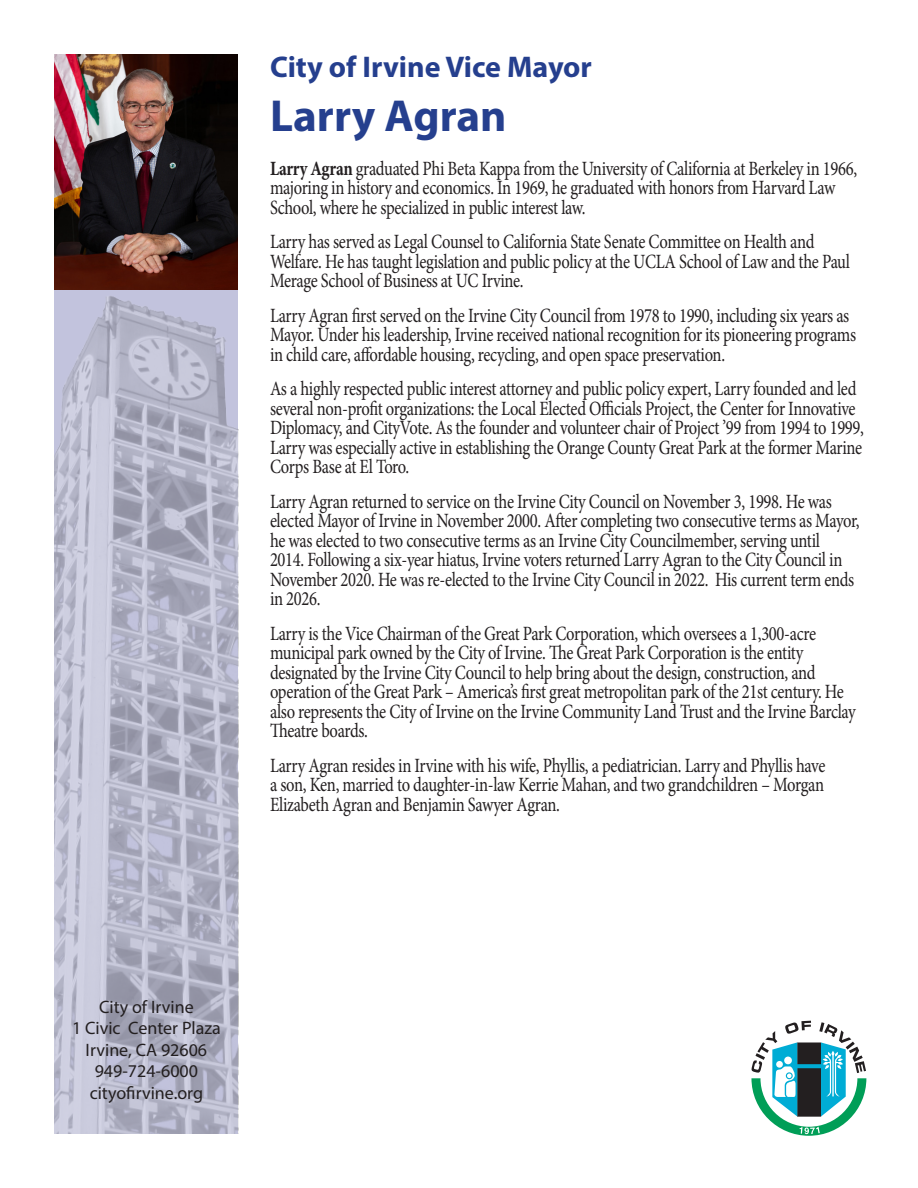
<style>
.page{position:relative;width:918px;height:1188px;background:#fff}
.page>*{position:absolute;margin:0;border:0;box-sizing:border-box;transform-origin:0 0}
.t1{font:700 45px "Myriad Pro";color:#253f8e}
.t2{font:700 30px "Myriad Pro";color:#253f8e}
.body{font:20.25px/19.5px "Minion Pro";letter-spacing:-.02em;color:#231f20;scale:.82 1}
.t3{font:18px/21.6px "Myriad Pro";color:#231f20;text-align:center}
.s1{font-weight:700}
</style>
<div class="page">
<img style="left:54px;top:54px;width:184px;height:1080px">
<svg style="left:751px;top:1021px;width:115px;height:115px"></svg>
<p class="t2" style="left:270px;top:47px;width:324px">City of Irvine Vice Mayor</p>
<p class="t1" style="left:270px;top:86px;width:238px">Larry Agran</p>
<p class="body" style="left:270px;top:159px;width:718px"><span class="s1">Larry Agran</span> graduated Phi Beta Kappa from the University of California at Berkeley in 1966, majoring in history and economics. In 1969, he graduated with honors from Harvard Law<br>School, where he specialized in public interest law.</p>
<p class="body" style="left:270px;top:232px;width:709px">Larry has served as Legal Counsel to California State Senate Committee on Health and<br>Welfare. He has taught legislation and public policy at the UCLA School of Law and the Paul<br>Merage School of Business at UC Irvine.</p>
<p class="body" style="left:270px;top:306px;width:716px">Larry Agran first served on the Irvine City Council from 1978 to 1990, including six years as<br>Mayor. Under his leadership, Irvine received national recognition for its pioneering programs in child care, affordable housing, recycling, and open space preservation.</p>
<p class="body" style="left:270px;top:379px;width:726px">As a highly respected public interest attorney and public policy expert, Larry founded and led several non-profit organizations: the Local Elected Officials Project, the Center for Innovative Diplomacy, and CityVote. As the founder and volunteer chair of Project ’99 from 1994 to 1999, Larry was especially active in establishing the Orange County Great Park at the former Marine Corps Base at El Toro.</p>
<p class="body" style="left:270px;top:492px;width:721px">Larry Agran returned to service on the Irvine City Council on November 3, 1998. He was elected Mayor of Irvine in November 2000. After completing two consecutive terms as Mayor, he was elected to two consecutive terms as an Irvine City Councilmember, serving until<br>2014. Following a six-year hiatus, Irvine voters returned Larry Agran to the City Council in November 2020. He was re-elected to the Irvine City Council in 2022. His current term ends in 2026.</p>
<p class="body" style="left:270px;top:624px;width:716px">Larry is the Vice Chairman of the Great Park Corporation, which oversees a 1,300-acre municipal park owned by the City of Irvine. The Great Park Corporation is the entity designated by the Irvine City Council to help bring about the design, construction, and operation of the Great Park – America’s first great metropolitan park of the 21st century. He also represents the City of Irvine on the Irvine Community Land Trust and the Irvine Barclay Theatre boards.</p>
<p class="body" style="left:270px;top:756px;width:679px;text-align:justify">Larry Agran resides in Irvine with his wife, Phyllis, a pediatrician. Larry and Phyllis have a son, Ken, married to daughter-in-law Kerrie Mahan, and two grandchildren – Morgan Elizabeth Agran and Benjamin Sawyer Agran.</p>
<p class="t3" style="left:72px;top:995px;width:150px">City of Irvine<br>1 Civic Center Plaza<br>Irvine, CA 92606<br>949-724-6000 cityofirvine.org</p>
</div>
